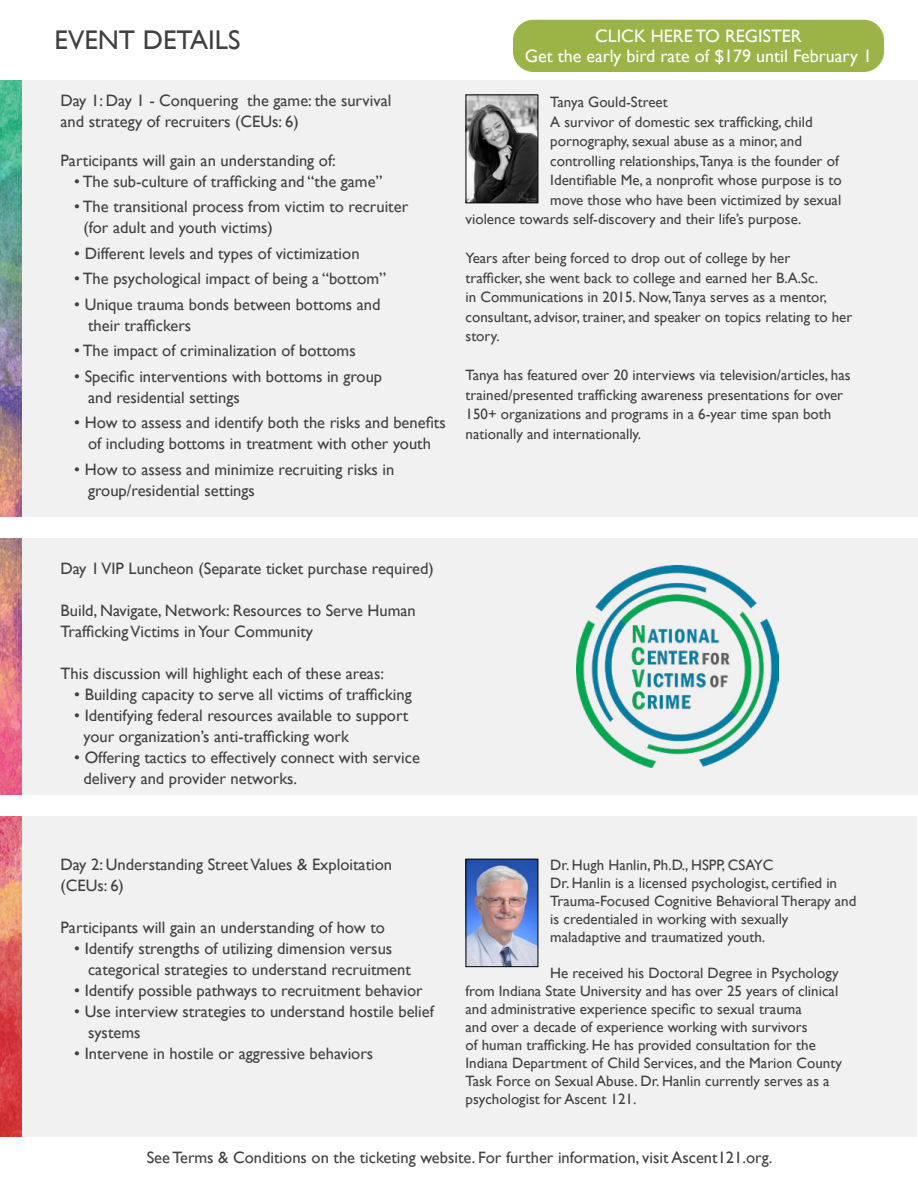
<style>
.page{position:relative;width:918px;height:1188px;background:#fff}
.page>*{position:absolute;margin:0;border:0;box-sizing:border-box;transform-origin:0 0}
.t1{font:700 27px "Gill Sans";color:#414042}
.t2{font:18px "Gill Sans";color:#fff}
.t3{font:700 18px "Gill Sans";color:#fff}
.t4{font:16.5px/21px "Gill Sans";color:#414042}
.t5{font:600 16.5px/21px "Gill Sans";color:#414042}
.t6{font:700 16.5px/21px "Gill Sans";color:#414042}
.t7{font:italic 16.5px "Gill Sans";color:#414042}
.t8{font:800 16.5px/21px "Gill Sans";color:#414042}
.t9{font:600 15px/19.5px "Gill Sans";color:#414042}
.t10{font:15px/18px "Gill Sans";color:#414042}
.s1{font-weight:600}
</style>
<div class="page">
<div style="left:1px;top:816px;width:916px;height:321px;background:#f1f1f2"></div>
<div style="left:0;top:538px;width:918px;height:257px;background:#f1f1f2"></div>
<div style="left:0;top:80px;width:917px;height:437px;background:#f1f1f2"></div>
<img style="left:468px;top:96px;width:68px;height:105px">
<div style="left:466px;top:94px;width:72px;height:109px;border:1px solid #000"></div>
<img style="left:468px;top:861px;width:68px;height:104px">
<img style="left:0;top:81px;width:22px;height:436px">
<img style="left:0;top:538px;width:22px;height:257px">
<img style="left:0;top:816px;width:22px;height:321px">
<div style="left:513px;top:20px;width:371px;height:52px;background:#9ab447;border-radius:20px"></div>
<img style="left:576px;top:566px;width:203px;height:202px">
<h1 class="t1" style="left:55px;top:24px;width:187px">EVENT DETAILS</h1>
<p class="t3" style="left:595px;top:26px;width:208px">CLICK HERE TO REGISTER</p>
<p class="t2" style="left:525px;top:45px;width:349px">Get the early bird rate of $179 until February 1</p>
<p class="t4" style="left:61px;top:90px;width:332px">Day 1: Day 1 - Conquering the game: the survival and strategy of recruiters (CEUs: 6)</p>
<p class="t5" style="left:61px;top:150px;width:277px">Participants will gain an understanding of:</p>
<p class="t4" style="left:74px;top:171px;width:310px">• The sub-culture of trafficking and “the game”</p>
<p class="t4" style="left:83px;top:196px;width:326px;text-indent:-9px">• The transitional process from victim to recruiter (for adult and youth victims)</p>
<p class="t4" style="left:74px;top:243px;width:287px">• Different levels and types of victimization</p>
<p class="t4" style="left:74px;top:268px;width:313px">• The psychological impact of being a “bottom”</p>
<p class="t4" style="left:88px;top:294px;width:294px;text-indent:-14px">• Unique trauma bonds between bottoms and their traffickers</p>
<p class="t4" style="left:74px;top:340px;width:283px">• The impact of criminalization of bottoms</p>
<p class="t4" style="left:88px;top:366px;width:296px;text-indent:-14px">• Specific interventions with bottoms in group and residential settings</p>
<p class="t4" style="left:74px;top:412px;width:373px;text-align:center">• How to assess and identify both the risks and benefits of including bottoms in treatment with other youth</p>
<p class="t4" style="left:88px;top:459px;width:308px;text-indent:-14px">• How to assess and minimize recruiting risks in group/residential settings</p>
<p class="t9" style="left:550px;top:92px;width:119px">Tanya Gould-Street</p>
<p class="t9" style="left:550px;top:112px;width:264px">A survivor of domestic sex trafficking, child</p>
<p class="t9" style="left:550px;top:131px;width:253px">pornography, sexual abuse as a minor, and</p>
<p class="t9" style="left:550px;top:151px;width:290px">controlling relationships,Tanya is the founder of</p>
<p class="t9" style="left:550px;top:170px;width:293px">Identifiable Me, a nonprofit whose purpose is to</p>
<p class="t9" style="left:550px;top:190px;width:293px">move those who have been victimized by sexual</p>
<p class="t9" style="left:466px;top:209px;width:337px">violence towards self-discovery and their life’s purpose.</p>
<p class="t9" style="left:466px;top:248px;width:388px">Years after being forced to drop out of college by her<br>trafficker, she went back to college and earned her B.A.Sc.<br>in Communications in 2015. Now,Tanya serves as a mentor, consultant, advisor, trainer, and speaker on topics relating to her story.</p>
<p class="t9" style="left:466px;top:365px;width:386px">Tanya has featured over 20 interviews via television/articles, has trained/presented trafficking awareness presentations for over 150+ organizations and programs in a 6-year time span both nationally and internationally.</p>
<p class="t6" style="left:61px;top:558px;width:375px">Day 1 VIP Luncheon (Separate ticket purchase required)</p>
<p class="t8" style="left:61px;top:600px;width:357px">Build, Navigate, Network: Resources to Serve Human<br>Trafficking Victims in Your Community</p>
<p class="t5" style="left:61px;top:663px;width:325px">This discussion will highlight each of these areas:</p>
<p class="t5" style="left:74px;top:684px;width:339px">• Building capacity to serve all victims of trafficking</p>
<p class="t5" style="left:83px;top:705px;width:326px;text-indent:-9px">• Identifying federal resources available to support your organization’s anti-trafficking work</p>
<p class="t5" style="left:83px;top:747px;width:338px;text-indent:-9px">• Offering tactics to effectively connect with service delivery and provider networks.</p>
<p class="t6" style="left:61px;top:854px;width:333px">Day 2: Understanding Street Values &amp; Exploitation (CEUs: 6)</p>
<p class="t5" style="left:61px;top:917px;width:326px">Participants will gain an understanding of how to</p>
<p class="t4" style="left:88px;top:938px;width:324px;text-indent:-14px"><span class="s1">•</span> Identify strengths of utilizing dimension versus categorical strategies to understand recruitment</p>
<p class="t4" style="left:74px;top:980px;width:350px">• Identify possible pathways to recruitment behavior</p>
<p class="t4" style="left:88px;top:1001px;width:347px;text-indent:-14px">• Use interview strategies to understand hostile belief systems</p>
<p class="t4" style="left:74px;top:1043px;width:300px">• Intervene in hostile or aggressive behaviors</p>
<p class="t10" style="left:550px;top:855px;width:308px">Dr. Hugh Hanlin, Ph.D., HSPP, CSAYC<br>Dr. Hanlin is a licensed psychologist, certified in Trauma-Focused Cognitive Behavioral Therapy and is credentialed in working with sexually maladaptive and traumatized youth.</p>
<p class="t10" style="left:466px;top:963px;width:378px;text-indent:85px">He received his Doctoral Degree in Psychology from Indiana State University and has over 25 years of clinical and administrative experience specific to sexual trauma<br>and over a decade of experience working with survivors<br>of human trafficking. He has provided consultation for the Indiana Department of Child Services, and the Marion County Task Force on Sexual Abuse. Dr. Hanlin currently serves as a psychologist for Ascent 121.</p>
<p class="t7" style="left:147px;top:1148px;width:627px">See Terms &amp; Conditions on the ticketing website. For further information, visit Ascent121.org.</p>
</div>
